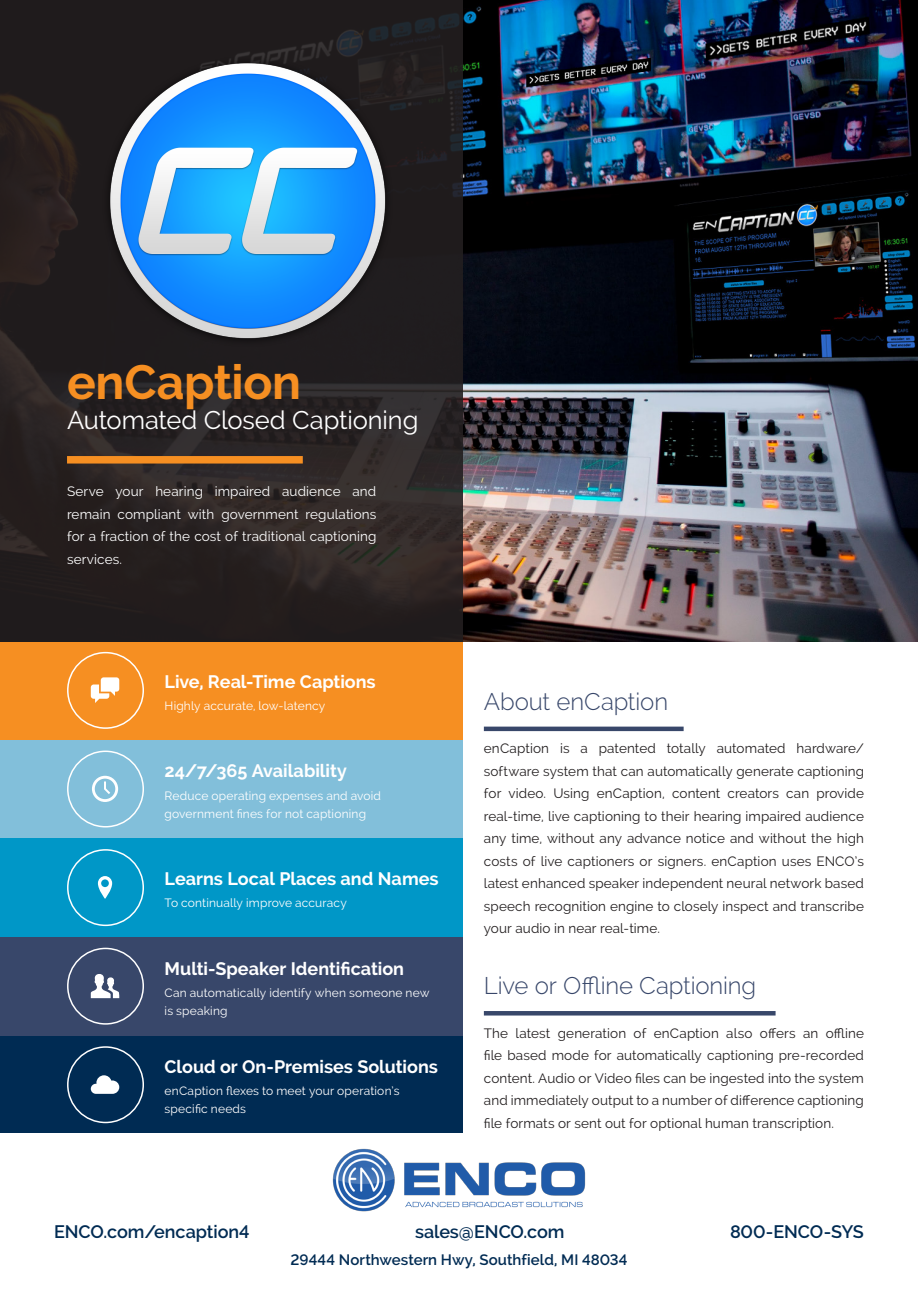
<style>
.page{position:relative;width:918px;height:1296px;background:#fff}
.page>*{position:absolute;margin:0;border:0;box-sizing:border-box;transform-origin:0 0}
.Symbol{font:57px "Entypo";color:#fff}
.Title_2_Main-Color-1{font:700 48px "Raleway";letter-spacing:-.005em;color:#f68f22}
.Title_1{font:25.5px "Raleway";letter-spacing:-.005em;color:#fff}
.Title_Main_Color_1{font:300 24px "Raleway";letter-spacing:-.005em;color:#38476a}
.Box_1__Title{font:700 18px "Raleway";color:#fff}
.Title_1-2{font:600 18px "Raleway";letter-spacing:-.005em;color:#002b53}
.Title_1-3{font:600 15px "Raleway";letter-spacing:.005em;color:#002b53}
.Body_Text{font:13.5px/22.5px "Raleway";letter-spacing:.01em;color:#231f20;text-align:justify}
.Title_Text{font:13.5px/22.5px "Raleway";letter-spacing:.01em;color:#fff;text-align:justify}
.Box_1__Text{font:12px/18px "Raleway";letter-spacing:.015em;color:#fff}
</style>
<div class="page">
<div style="left:0;top:641px;width:462px;height:99px;background:#f68f22"></div>
<div style="left:0;top:740px;width:462px;height:98px;background:#82bfda"></div>
<div style="left:0;top:838px;width:462px;height:99px;background:#0097c7"></div>
<div style="left:0;top:1035px;width:462px;height:98px;background:#002b53"></div>
<div style="left:0;top:937px;width:462px;height:98px;background:#38476a"></div>
<img style="left:462px;top:0;width:456px;height:641px">
<svg style="left:0;top:0;width:462px;height:641px;background:#262021"></svg>
<div style="left:67px;top:456px;width:236px;height:8px;background:#f68f22"></div>
<div style="left:67px;top:652px;width:77px;height:77px;border:2px solid #fff;border-radius:50%"></div>
<div style="left:67px;top:849px;width:77px;height:77px;border:2px solid #fff;border-radius:50%"></div>
<div style="left:67px;top:948px;width:77px;height:77px;border:2px solid #fff;border-radius:50%"></div>
<div style="left:67px;top:1046px;width:77px;height:77px;border:2px solid #fff;border-radius:50%"></div>
<div style="left:67px;top:751px;width:77px;height:77px;border:2px solid #fff;border-radius:50%"></div>
<hr style="left:484px;top:727px;width:200px;height:4px;background:#38476a">
<div style="left:484px;top:1011px;width:292px;height:5px;background:#38476a"></div>
<img style="left:100px;top:53px;width:295px;height:295px">
<img style="left:332px;top:1148px;width:254px;height:64px">
<p class="Title_2_Main-Color-1" style="left:67px;top:354px;width:236px">enCaption</p>
<p class="Title_1" style="left:67px;top:405px;width:353px">Automated Closed Captioning</p>
<p class="Title_Text" style="left:67px;top:480px;width:311px">Serve your hearing impaired audience and remain compliant with government regulations for a fraction of the cost of traditional captioning services.</p>
<p class="Symbol" style="left:88px;top:651px;width:36px">9</p>
<p class="Symbol" style="left:89px;top:750px;width:33px">N</p>
<p class="Symbol" style="left:95px;top:849px;width:21px">0</p>
<p class="Symbol" style="left:88px;top:947px;width:36px">,</p>
<p class="Symbol" style="left:88px;top:1046px;width:36px">y</p>
<p class="Box_1__Title" style="left:165px;top:671px;width:213px">Live, Real-Time Captions</p>
<p class="Box_1__Text" style="left:165px;top:697px;width:162px">Highly accurate, low-latency</p>
<p class="Box_1__Title" style="left:165px;top:761px;width:184px">24/7/365 Availability</p>
<p class="Box_1__Text" style="left:165px;top:786px;width:218px">Reduce operating expenses and avoid government fines for not captioning</p>
<p class="Box_1__Title" style="left:165px;top:868px;width:275px">Learns Local Places and Names</p>
<p class="Box_1__Text" style="left:165px;top:894px;width:184px">To continually improve accuracy</p>
<p class="Box_1__Title" style="left:165px;top:958px;width:241px">Multi-Speaker Identification</p>
<p class="Box_1__Text" style="left:165px;top:984px;width:266px">Can automatically identify when someone new is speaking</p>
<p class="Box_1__Title" style="left:165px;top:1056px;width:275px">Cloud or On-Premises Solutions</p>
<p class="Box_1__Text" style="left:165px;top:1082px;width:237px">enCaption flexes to meet your operation’s specific needs</p>
<p class="Title_Main_Color_1" style="left:484px;top:687px;width:186px">About enCaption</p>
<p class="Body_Text" style="left:484px;top:737px;width:382px">enCaption is a patented totally automated hardware/ software system that can automatically generate captioning for video. Using enCaption, content creators can provide real-time, live captioning to their hearing impaired audience any time, without any advance notice and without the high costs of live captioners or signers. enCaption uses ENCO’s latest enhanced speaker independent neural network based speech recognition engine to closely inspect and transcribe your audio in near real-time.</p>
<p class="Title_Main_Color_1" style="left:484px;top:972px;width:274px">Live or Offline Captioning</p>
<p class="Body_Text" style="left:484px;top:1022px;width:382px">The latest generation of enCaption also offers an offline file based mode for automatically captioning pre-recorded content. Audio or Video files can be ingested into the system and immediately output to a number of difference captioning file formats or sent out for optional human transcription.</p>
<p class="Title_1-2" style="left:54px;top:1222px;width:197px">ENCO.com/encaption4</p>
<p class="Title_1-2" style="left:415px;top:1222px;width:151px">sales@ENCO.com</p>
<p class="Title_1-2" style="left:730px;top:1222px;width:135px">800-ENCO-SYS</p>
<p class="Title_1-3" style="left:291px;top:1251px;width:338px">29444 Northwestern Hwy, Southfield, MI 48034</p>
</div>
